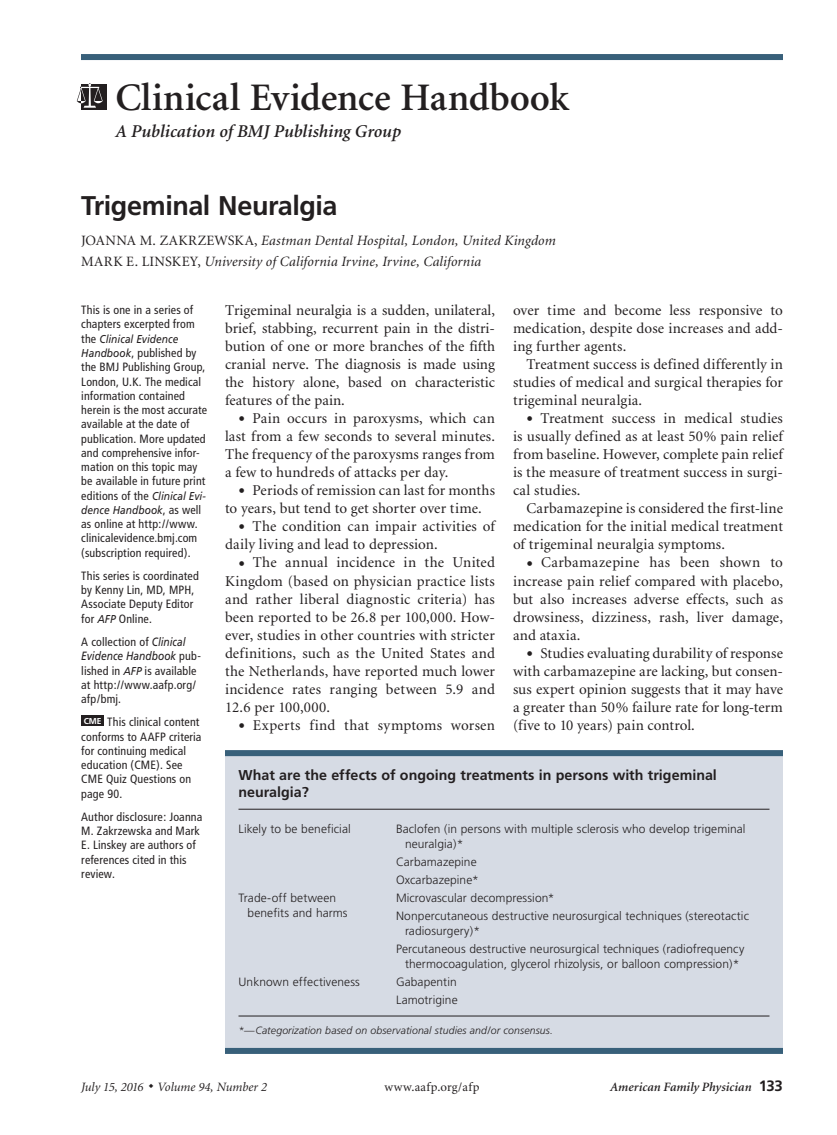
<style>
.page{position:relative;width:837px;height:1135px;background:#fff}
.page>*{position:absolute;margin:0;border:0;box-sizing:border-box;transform-origin:0 0}
.t1{font:600 39px "Minion";letter-spacing:-.005em;color:#231f20}
.article_title{font:700 27px "Frutiger";letter-spacing:-.015em;color:#231f20}
.t2{font:italic 600 18px "Minion";color:#231f20}
.body_text{font:15px/18px "Minion";letter-spacing:.01em;color:#231f20;text-align:justify}
.body_noindent{font:15px/18px "Minion";color:#231f20;text-align:justify}
.byline{font:italic 14.25px "Minion";letter-spacing:.01em;color:#231f20}
.table_title{font:700 14.25px/16.5px "Frutiger";letter-spacing:.005em;color:#231f20}
.t3{font:italic 12.75px "Minion";color:#231f20}
.t4{font:italic 600 12.75px "Minion";letter-spacing:.005em;color:#231f20}
.t5{font:12.75px "Minion";letter-spacing:.03em;color:#231f20}
.blurb{font:condensed 12px/14.2px "Frutiger";letter-spacing:.01em;color:#231f20}
.table_data{font:300 12px/15px "Frutiger";letter-spacing:.005em;color:#231f20}
.blurb-2{font:italic 11.4px "Frutiger";letter-spacing:.005em;color:#231f20;scale:.89 1}
.table_note_rule{font:italic 300 10.5px "Frutiger";letter-spacing:.01em;color:#231f20}
.t6{font:700 8.55px "Frutiger";color:#fff}
.s1{font-style:normal}
.s2{font-style:normal;font-stretch:condensed;font-size:12px}
.s3{font-style:italic;font-stretch:normal;font-size:11.4px}
.s4{font-style:italic;font-stretch:normal}
.s5{font-size:22.5px}
.s6{font-family:"Frutiger";font-weight:700;font-style:normal;font-size:15px}
</style>
<div class="page">
<div style="left:81px;top:54px;width:702px;height:6px;background:#38607a"></div>
<div style="left:81px;top:85px;width:26px;height:25px;background:#231f20"></div>
<svg style="left:77px;top:84px;width:26px;height:24px"></svg>
<div style="left:81px;top:715px;width:23px;height:11px;background:#231f20"></div>
<div style="left:225px;top:749px;width:558px;height:304px;background:#d6dbe4"></div>
<svg style="left:225px;top:749px;width:558px;height:6px;background:#5c7d92"></svg>
<hr style="left:238px;top:808px;width:532px;height:1px;background:#231f20">
<hr style="left:238px;top:1015px;width:532px;height:1px;background:#231f20">
<div style="left:225px;top:1047px;width:558px;height:6px;background:#38607a"></div>
<h1 class="t1" style="left:116px;top:77px;width:455px">Clinical Evidence Handbook</h1>
<p class="t2" style="left:116px;top:122px;width:287px">A Publication of BMJ Publishing Group</p>
<p class="article_title" style="left:81px;top:190px;width:258px">Trigeminal Neuralgia</p>
<p class="byline" style="left:81px;top:233px;width:476px"><span class="s1">JOANNA M. ZAKRZEWSKA,</span> Eastman Dental Hospital, London, United Kingdom</p>
<p class="byline" style="left:81px;top:255px;width:402px"><span class="s1">MARK E. LINSKEY,</span> University of California Irvine, Irvine, California</p>
<p class="blurb" style="left:81px;top:303px;width:115px">This is one in a series of chapters excerpted from</p>
<p class="blurb-2" style="left:81px;top:332px;width:111px"><span class="s2">the</span> Clinical Evidence</p>
<p class="blurb" style="left:81px;top:346px;width:127px"><span class="s3">Handbook</span>, published by the BMJ Publishing Group,<br>London, U.K. The medical information contained herein is the most accurate available at the date of publication. More updated and comprehensive infor&shy;mation on this topic may be available in future print editions of the <span class="s3">Clinical Evi-</span></p>
<p class="blurb-2" style="left:81px;top:503px;width:136px">dence Handbook<span class="s2">, as well</span></p>
<p class="blurb" style="left:81px;top:517px;width:118px;text-align:justify">as online at http://www. clinicalevidence.bmj.com (subscription required).</p>
<p class="blurb" style="left:81px;top:568px;width:119px">This series is coordinated by Kenny Lin, MD, MPH,<br>Associate Deputy Editor for <span class="s3">AFP</span> Online.</p>
<p class="blurb" style="left:81px;top:634px;width:121px">A collection of <span class="s4">Clinical<br>Evidence Handbook</span> pub&shy;lished in <span class="s3">AFP</span> is available at http://www.aafp.org/ afp/bmj.</p>
<p class="t6" style="left:84px;top:715px;width:20px">CME</p>
<p class="body_noindent" style="left:225px;top:302px;width:272px">Trigeminal neuralgia is a sudden, unilateral, brief, stabbing, recurrent pain in the distri&shy;bution of one or more branches of the fifth cranial nerve. The diagnosis is made using the history alone, based on characteristic features of the pain.</p>
<p class="body_text" style="left:225px;top:410px;width:272px;text-indent:14px"><span class="s5">•</span> Pain occurs in paroxysms, which can last from a few seconds to several minutes.<br>The frequency of the paroxysms ranges from a few to hundreds of attacks per day.</p>
<p class="body_text" style="left:225px;top:482px;width:272px;text-indent:14px"><span class="s5">•</span> Periods of remission can last for months to years, but tend to get shorter over time.</p>
<p class="body_text" style="left:225px;top:518px;width:271px;text-indent:14px"><span class="s5">•</span> The condition can impair activities of daily living and lead to depression.</p>
<p class="body_text" style="left:225px;top:554px;width:272px;text-indent:14px"><span class="s5">•</span> The annual incidence in the United Kingdom (based on physician practice lists and rather liberal diagnostic criteria) has been reported to be 26.8 per 100,000. How&shy;ever, studies in other countries with stricter definitions, such as the United States and the Netherlands, have reported much lower incidence rates ranging between 5.9 and 12.6 per 100,000.</p>
<p class="body_text" style="left:238px;top:716px;width:258px"><span class="s5">•</span> Experts find that symptoms worsen</p>
<p class="body_text" style="left:513px;top:302px;width:272px">over time and become less responsive to medication, despite dose increases and add&shy;ing further agents.</p>
<p class="body_text" style="left:513px;top:356px;width:272px;text-indent:14px">Treatment success is defined differently in studies of medical and surgical therapies for trigeminal neuralgia.</p>
<p class="body_text" style="left:513px;top:410px;width:272px;text-indent:14px"><span class="s5">•</span> Treatment success in medical studies is usually defined as at least 50% pain relief from baseline. However, complete pain relief is the measure of treatment success in surgi&shy;cal studies.</p>
<p class="body_text" style="left:513px;top:500px;width:272px;text-indent:14px">Carbamazepine is considered the first-line medication for the initial medical treatment of trigeminal neuralgia symptoms.</p>
<p class="body_text" style="left:513px;top:554px;width:272px;text-indent:14px"><span class="s5">•</span> Carbamazepine has been shown to increase pain relief compared with placebo, but also increases adverse effects, such as drowsiness, dizziness, rash, liver damage, and ataxia.</p>
<p class="body_text" style="left:513px;top:644px;width:272px;text-indent:14px"><span class="s5">•</span> Studies evaluating durability of response with carbamazepine are lacking, but consen&shy;sus expert opinion suggests that it may have a greater than 50% failure rate for long-term (five to 10 years) pain control.</p>
<p class="table_title" style="left:238px;top:766px;width:480px">What are the effects of ongoing treatments in persons with trigeminal neuralgia?</p>
<p class="table_data" style="left:238px;top:821px;width:114px">Likely to be beneficial</p>
<p class="table_data" style="left:405px;top:821px;width:342px;text-indent:-9px">Baclofen (in persons with multiple sclerosis who develop trigeminal neuralgia)*</p>
<p class="table_data" style="left:396px;top:854px;width:82px">Carbamazepine</p>
<p class="table_data" style="left:396px;top:872px;width:84px">Oxcarbazepine*</p>
<p class="table_data" style="left:248px;top:890px;width:102px;text-indent:-9px">Trade-off between benefits and harms</p>
<p class="table_data" style="left:396px;top:890px;width:160px">Microvascular decompression*</p>
<p class="blurb" style="left:81px;top:715px;width:122px;text-indent:26px">This clinical content conforms to AAFP criteria for continuing medical education (CME). See<br>CME Quiz Questions on page 90.</p>
<p class="blurb" style="left:81px;top:809px;width:123px">Author disclosure: Joanna<br>M. Zakrzewska and Mark<br>E. Linskey are authors of references cited in this review.</p>
<p class="table_data" style="left:405px;top:908px;width:346px;text-indent:-9px">Nonpercutaneous destructive neurosurgical techniques (stereotactic radiosurgery)*</p>
<p class="table_data" style="left:396px;top:941px;width:350px;text-align:center">Percutaneous destructive neurosurgical techniques (radiofrequency thermocoagulation, glycerol rhizolysis, or balloon compression)*</p>
<p class="table_data" style="left:238px;top:974px;width:123px">Unknown effectiveness</p>
<p class="table_data" style="left:396px;top:974px;width:62px">Gabapentin</p>
<p class="table_data" style="left:396px;top:992px;width:63px">Lamotrigine</p>
<p class="table_note_rule" style="left:238px;top:1024px;width:316px">*—Categorization based on observational studies and/or consensus.</p>
<p class="t3" style="left:81px;top:1080px;width:187px">July 15, 2016 ◆ Volume 94, Number 2</p>
<p class="t5" style="left:384px;top:1080px;width:97px">www.aafp.org/afp</p>
<p class="t4" style="left:610px;top:1080px;width:174px">American Family Physician <span class="s6">133</span></p>
</div>
